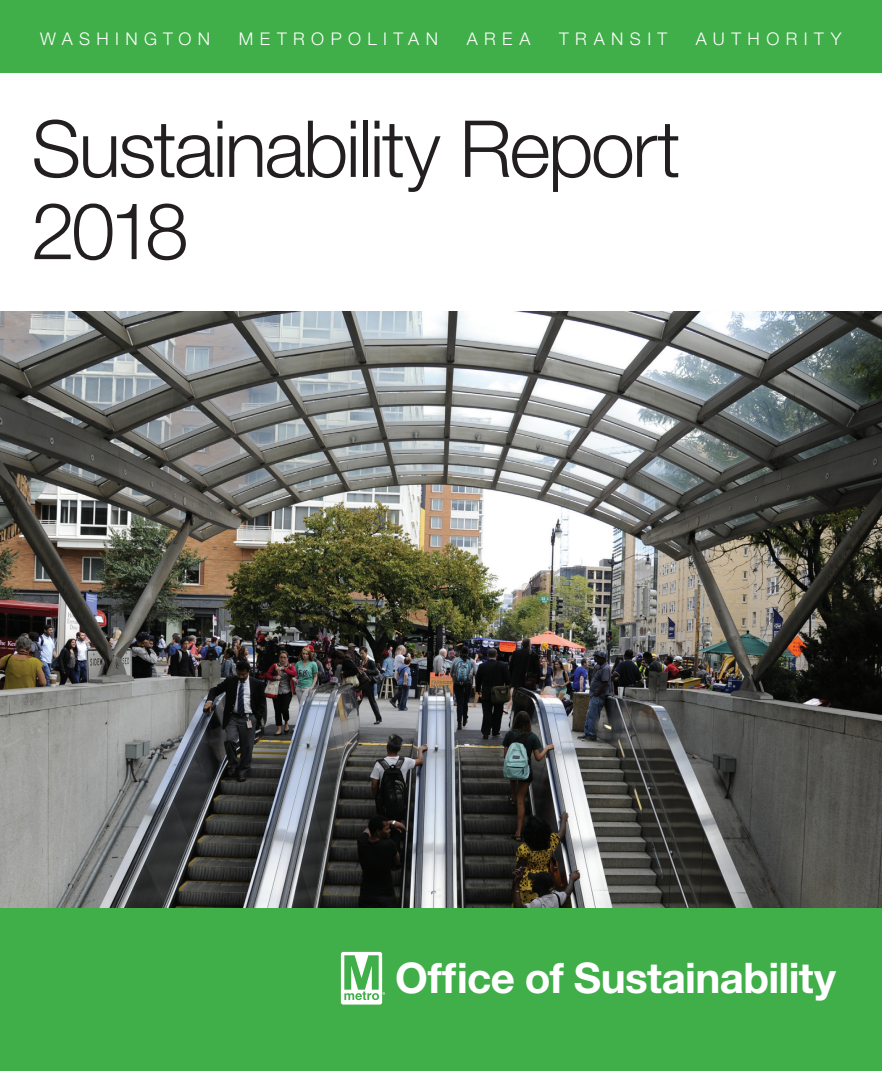
<style>
.page{position:relative;width:882px;height:1071px;background:#fff}
.page>*{position:absolute;margin:0;border:0;box-sizing:border-box;transform-origin:0 0}
.t1{font:300 78.75px/82.2px "Helvetica Neue";letter-spacing:-.03em;color:#231f20}
.t2{font:700 42.18px "Helvetica Neue";letter-spacing:-.015em;color:#fff}
.t3{font:300 17.5px "Helvetica Neue";letter-spacing:.365em;color:#fff}
</style>
<div class="page">
<div style="left:0;top:907px;width:882px;height:164px;background:#40ae49"></div>
<div style="left:0;top:0;width:882px;height:72px;background:#40ae49"></div>
<svg style="left:341px;top:952px;width:44px;height:53px"></svg>
<img style="left:0;top:312px;width:882px;height:595px">
<p class="t3" style="left:40px;top:28px;width:172px">WASHINGTON</p>
<p class="t3" style="left:239px;top:28px;width:201px">METROPOLITAN</p>
<p class="t3" style="left:467px;top:28px;width:65px">AREA</p>
<p class="t3" style="left:559px;top:28px;width:110px">TRANSIT</p>
<p class="t3" style="left:696px;top:28px;width:147px">AUTHORITY</p>
<h1 class="t1" style="left:32px;top:106px;width:651px">Sustainability Report<br>2018</h1>
<h2 class="t2" style="left:395px;top:952px;width:442px">Office of Sustainability</h2>
</div>
